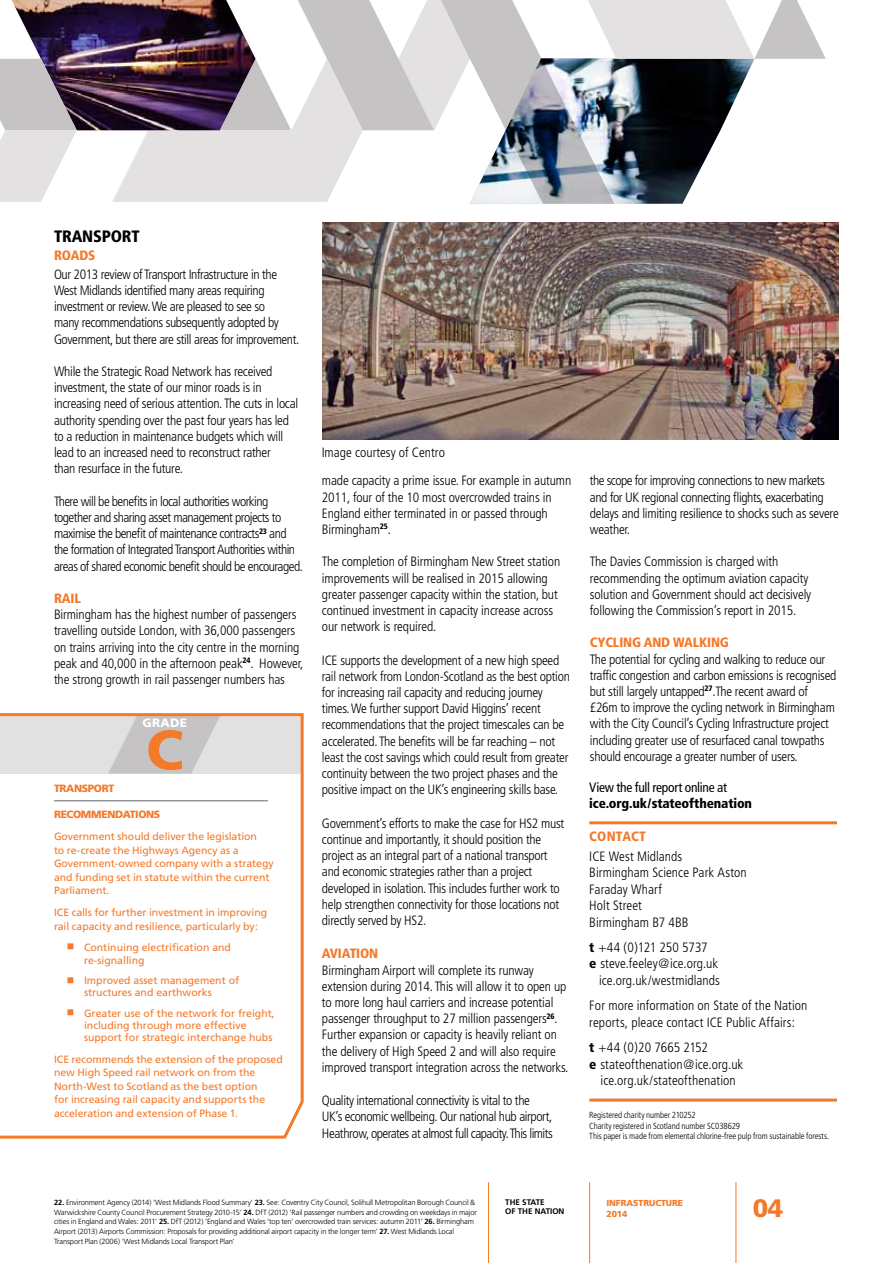
<style>
.page{position:relative;width:893px;height:1263px;background:#fff}
.page>*{position:absolute;margin:0;border:0;box-sizing:border-box;transform-origin:0 0}
.t1{font:900 55.5px "Frutiger";color:#f47929}
.t2{font:900 25.2px "Frutiger";color:#f47929}
.t3{font:900 condensed 16.5px "Frutiger";letter-spacing:-.01em;color:#000}
.t4{font:300 condensed 13.5px/16.2px "Frutiger";letter-spacing:-.02em;color:#000}
.t5{font:300 condensed 13.5px/16.5px "Frutiger";letter-spacing:.005em;color:#000}
.t6{font:300 condensed 13.5px/16.2px "Frutiger";letter-spacing:-.04em;color:#000}
.t7{font:900 condensed 13.5px "Frutiger";letter-spacing:-.01em;color:#f47929}
.t8{font:900 condensed 13.5px "Frutiger";letter-spacing:-.01em;color:#000}
.t9{font:condensed 13.5px "Frutiger";letter-spacing:-.02em;color:#000}
.t10{font:300 condensed 13.5px "Frutiger";color:#000}
.t11{font:900 12px "Frutiger";color:#fff}
.t12{font:10.5px/13.5px "Frutiger CE";color:#f47929}
.t13{font:900 10.5px "Frutiger";letter-spacing:-.035em;color:#f47929}
.t14{font:300 condensed 8.85px/10.5px "Frutiger";letter-spacing:-.01em;color:#000}
.t15{font:900 8.7px/10.5px "Frutiger";letter-spacing:-.005em;color:#f47929}
.t16{font:700 8.1px/8.7px "Frutiger CE";letter-spacing:-.005em;color:#000}
.t17{font:300 7.5px/9.8px "Frutiger";letter-spacing:-.015em;color:#000}
.s1{font-weight:900}
.s2{font-family:"Frutiger CE";font-weight:700}
</style>
<div class="page">
<hr style="left:488px;top:1182px;width:1px;height:81px;background:#f47929">
<hr style="left:589px;top:1182px;width:1px;height:81px;background:#f47929">
<hr style="left:736px;top:1182px;width:1px;height:81px;background:#f47929">
<hr style="left:589px;top:821px;width:248px;height:3px;background:#f47929">
<hr style="left:589px;top:1098px;width:248px;height:3px;background:#f47929">
<img style="left:322px;top:223px;width:517px;height:216px">
<svg style="left:0;top:713px;width:304px;height:426px"></svg>
<img style="left:0;top:0;width:826px;height:204px">
<p class="t3" style="left:54px;top:226px;width:87px">TRANSPORT</p>
<p class="t7" style="left:54px;top:247px;width:17px">Roads</p>
<p class="t4" style="left:54px;top:266px;width:247px">Our 2013 review of Transport Infrastructure in the West Midlands identified many areas requiring investment or review. We are pleased to see so<br>many recommendations subsequently adopted by Government, but there are still areas for improvement.</p>
<p class="t4" style="left:54px;top:363px;width:246px">While the Strategic Road Network has received investment, the state of our minor roads is in increasing need of serious attention. The cuts in local authority spending over the past four years has led to a reduction in maintenance budgets which will lead to an increased need to reconstruct rather<br>than resurface in the future.</p>
<p class="t6" style="left:54px;top:493px;width:250px">There will be benefits in local authorities working together and sharing asset management projects to maximise the benefit of maintenance contracts<sup>23</sup> and the formation of Integrated Transport Authorities within areas of shared economic benefit should be encouraged.</p>
<p class="t7" style="left:54px;top:590px;width:28px">RAIL</p>
<p class="t4" style="left:54px;top:606px;width:251px">Birmingham has the highest number of passengers travelling outside London, with 36,000 passengers on trains arriving into the city centre in the morning peak and 40,000 in the afternoon peak<sup>24</sup>. However, the strong growth in rail passenger numbers has</p>
<p class="t11" style="left:142px;top:716px;width:10px">GRADE</p>
<h1 class="t1" style="left:146px;top:716px;width:39px">C</h1>
<p class="t13" style="left:54px;top:782px;width:62px">TRANSPORT</p>
<p class="t13" style="left:54px;top:808px;width:108px">RECOMMENDATIONS</p>
<p class="t12" style="left:54px;top:830px;width:221px">Government should deliver the legislation<br>to re-create the Highways Agency as a Government-owned company with a strategy and funding set in statute within the current Parliament.</p>
<p class="t12" style="left:54px;top:906px;width:215px">ICE calls for further investment in improving rail capacity and resilience, particularly by:</p>
<p class="t12" style="left:84px;top:941px;width:149px;line-height:12.8px;text-indent:-17px">■ Continuing electrification and re-signalling</p>
<p class="t12" style="left:84px;top:975px;width:157px;line-height:12px;text-indent:-17px">■ Improved asset management of structures and earthworks</p>
<p class="t12" style="left:84px;top:1007px;width:192px;line-height:12px;text-indent:-17px">■ Greater use of the network for freight, including through more effective support for strategic interchange hubs</p>
<p class="t12" style="left:54px;top:1052px;width:230px">ICE recommends the extension of the proposed new High Speed rail network on from the North-West to Scotland as the best option<br>for increasing rail capacity and supports the acceleration and extension of Phase 1.</p>
<p class="t10" style="left:322px;top:444px;width:125px">Image courtesy of Centro</p>
<p class="t4" style="left:322px;top:473px;width:251px">made capacity a prime issue. For example in autumn 2011, four of the 10 most overcrowded trains in England either terminated in or passed through Birmingham<sup>25</sup>.</p>
<p class="t4" style="left:322px;top:554px;width:240px">The completion of Birmingham New Street station improvements will be realised in 2015 allowing greater passenger capacity within the station, but continued investment in capacity increase across our network is required.</p>
<p class="t4" style="left:322px;top:652px;width:250px">ICE supports the development of a new high speed rail network from London-Scotland as the best option for increasing rail capacity and reducing journey times. We further support David Higgins’ recent recommendations that the project timescales can be accelerated. The benefits will be far reaching – not least the cost savings which could result from greater continuity between the two project phases and the positive impact on the UK’s engineering skills base.</p>
<p class="t4" style="left:322px;top:815px;width:244px">Government’s efforts to make the case for HS2 must continue and importantly, it should position the project as an integral part of a national transport and economic strategies rather than a project developed in isolation. This includes further work to help strengthen connectivity for those locations not directly served by HS2.</p>
<p class="t7" style="left:322px;top:945px;width:58px">AVIATION</p>
<p class="t4" style="left:322px;top:962px;width:248px">Birmingham Airport will complete its runway extension during 2014. This will allow it to open up to more long haul carriers and increase potential passenger throughput to 27 million passengers<sup>26</sup>.<br>Further expansion or capacity is heavily reliant on the delivery of High Speed 2 and will also require improved transport integration across the networks.</p>
<p class="t4" style="left:322px;top:1093px;width:232px">Quality international connectivity is vital to the<br>UK’s economic wellbeing. Our national hub airport,<br>Heathrow, operates at almost full capacity. This limits</p>
<p class="t4" style="left:590px;top:473px;width:250px">the scope for improving connections to new markets and for UK regional connecting flights, exacerbating delays and limiting resilience to shocks such as severe weather.</p>
<p class="t4" style="left:590px;top:554px;width:223px">The Davies Commission is charged with recommending the optimum aviation capacity solution and Government should act decisively following the Commission’s report in 2015.</p>
<p class="t7" style="left:590px;top:634px;width:16px">Cycling</p>
<p class="t7" style="left:644px;top:634px;width:10px">and</p>
<p class="t7" style="left:673px;top:634px;width:20px">Walking</p>
<p class="t4" style="left:590px;top:651px;width:248px">The potential for cycling and walking to reduce our traffic congestion and carbon emissions is recognised but still largely untapped<sup>27</sup>.The recent award of £26m to improve the cycling network in Birmingham with the City Council’s Cycling Infrastructure project including greater use of resurfaced canal towpaths should encourage a greater number of users.</p>
<p class="t9" style="left:589px;top:779px;width:139px">View the full report online at</p>
<p class="t8" style="left:589px;top:795px;width:164px">ice.org.uk/stateofthenation</p>
<p class="t7" style="left:589px;top:828px;width:17px">Contact</p>
<p class="t5" style="left:589px;top:848px;width:159px">ICE West Midlands<br>Birmingham Science Park Aston<br>Faraday Wharf<br>Holt Street<br>Birmingham B7 4BB</p>
<p class="t4" style="left:589px;top:939px;width:120px"><span class="s1">t</span> +44 (0)121 250 5737</p>
<p class="t5" style="left:589px;top:955px;width:131px"><span class="s1">e</span> steve.feeley@ice.org.uk</p>
<p class="t5" style="left:599px;top:972px;width:122px">ice.org.uk/westmidlands</p>
<p class="t5" style="left:589px;top:997px;width:220px">For more information on State of the Nation reports, pleace contact ICE Public Affairs:</p>
<p class="t4" style="left:589px;top:1039px;width:120px"><span class="s1">t</span> +44 (0)20 7665 2152</p>
<p class="t5" style="left:589px;top:1056px;width:156px"><span class="s1">e</span> stateofthenation@ice.org.uk</p>
<p class="t5" style="left:601px;top:1072px;width:137px">ice.org.uk/stateofthenation</p>
<p class="t14" style="left:589px;top:1110px;width:241px">Registered charity number 210252<br>Charity registered in Scotland number SC038629<br>This paper is made from elemental chlorine-free pulp from sustainable forests.</p>
<p class="t17" style="left:54px;top:1197px;width:425px"><span class="s2">22.</span> Environment Agency (2014) ‘West Midlands Flood Summary’ <span class="s2">23.</span> See: Coventry City Council, Solihull Metropolitan Borough Council &amp; Warwickshire County Council Procurement Strategy 2010-15’ <span class="s2">24.</span> DfT (2012) ‘Rail passenger numbers and crowding on weekdays in major cities in England and Wales: 2011’ <span class="s2">25.</span> DfT (2012) ‘England and Wales ‘top ten’ overcrowded train services: autumn 2011’ <span class="s2">26.</span> Birmingham Airport (2013) Airports Commission: Proposals for providing additional airport capacity in the longer term’ <span class="s2">27.</span> West Midlands Local Transport Plan (2006) ‘West Midlands Local Transport Plan’</p>
<p class="t16" style="left:505px;top:1198px;width:61px">THE STATE<br>OF THE NATION</p>
<p class="t15" style="left:606px;top:1198px;width:78px">INFRASTRUCTURE<br>2014</p>
<h2 class="t2" style="left:753px;top:1192px;width:32px">04</h2>
</div>
